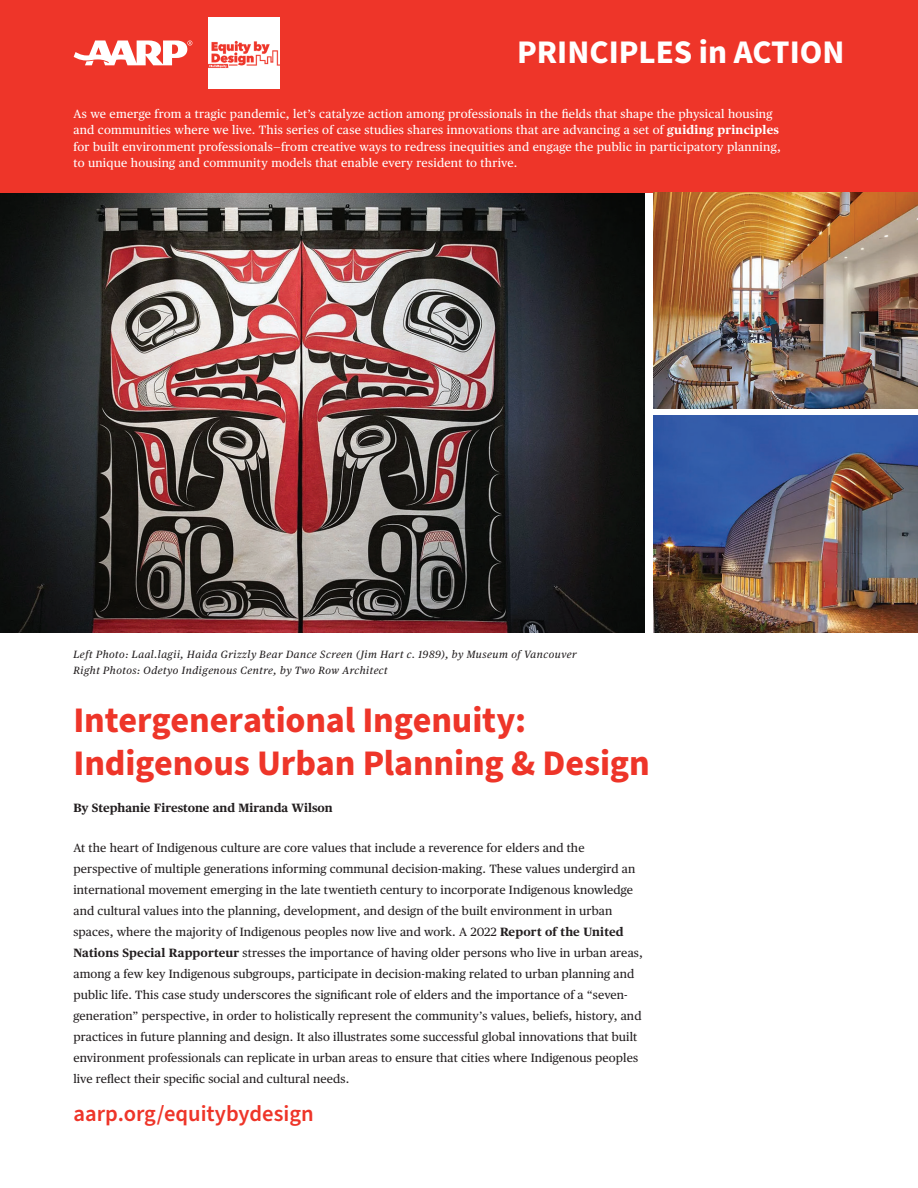
<style>
.page{position:relative;width:918px;height:1188px;background:#fff}
.page>*{position:absolute;margin:0;border:0;box-sizing:border-box;transform-origin:0 0}
.t1{font:700 36px/43.2px "Source Sans Pro";letter-spacing:-.005em;color:#ee3529}
.t2{font:700 33px "Source Sans Pro";color:#fff}
.t3{font:600 22.5px "Source Sans Pro";color:#ee3529}
.t4{font:12px/21px "Publico Text";letter-spacing:.01em;color:#231f20}
.t5{font:12px/16.5px "Publico Text";letter-spacing:.02em;color:#fff}
.t6{font:700 12px "Publico Text";color:#231f20}
.t7{font:italic 10.5px/16.5px "Publico Text";letter-spacing:.05em;color:#231f20}
.s1{font-weight:700}
</style>
<div class="page">
<img style="left:0;top:192px;width:645px;height:441px">
<div style="left:0;top:0;width:918px;height:192px;background:#ee3529"></div>
<svg style="left:74px;top:40px;width:118px;height:25px"></svg>
<img style="left:209px;top:17px;width:71px;height:71px">
<img style="left:654px;top:192px;width:264px;height:217px">
<img style="left:654px;top:416px;width:264px;height:217px">
<h2 class="t2" style="left:517px;top:30px;width:329px">PRINCIPLES in ACTION</h2>
<p class="t5" style="left:73px;top:104px;width:709px">As we emerge from a tragic pandemic, let’s catalyze action among professionals in the fields that shape the physical housing and communities where we live. This series of case studies shares innovations that are advancing a set of <span class="s1">guiding principles </span>for built environment professionals—from creative ways to redress inequities and engage the public in participatory planning, to unique housing and community models that enable every resident to thrive.</p>
<p class="t7" style="left:73px;top:645px;width:505px">Left Photo: Laal.lagii, Haida Grizzly Bear Dance Screen (Jim Hart c. 1989), by Museum of Vancouver<br>Right Photos: Odetyo Indigenous Centre, by Two Row Architect</p>
<h1 class="t1" style="left:73px;top:699px;width:578px">Intergenerational Ingenuity:<br>Indigenous Urban Planning &amp; Design</h1>
<p class="t6" style="left:73px;top:798px;width:261px">By Stephanie Firestone and Miranda Wilson</p>
<p class="t4" style="left:73px;top:836px;width:571px">At the heart of Indigenous culture are core values that include a reverence for elders and the perspective of multiple generations informing communal decision-making. These values undergird an international movement emerging in the late twentieth century to incorporate Indigenous knowledge and cultural values into the planning, development, and design of the built environment in urban spaces, where the majority of Indigenous peoples now live and work. A 2022 <span class="s1">Report of the United Nations Special Rapporteur</span> stresses the importance of having older persons who live in urban areas, among a few key Indigenous subgroups, participate in decision-making related to urban planning and public life. This case study underscores the significant role of elders and the importance of a “seven&shy;generation” perspective, in order to holistically represent the community’s values, beliefs, history, and practices in future planning and design. It also illustrates some successful global innovations that built environment professionals can replicate in urban areas to ensure that cities where Indigenous peoples live reflect their specific social and cultural needs.</p>
<h3 class="t3" style="left:74px;top:1098px;width:242px">aarp.org/equitybydesign</h3>
</div>
